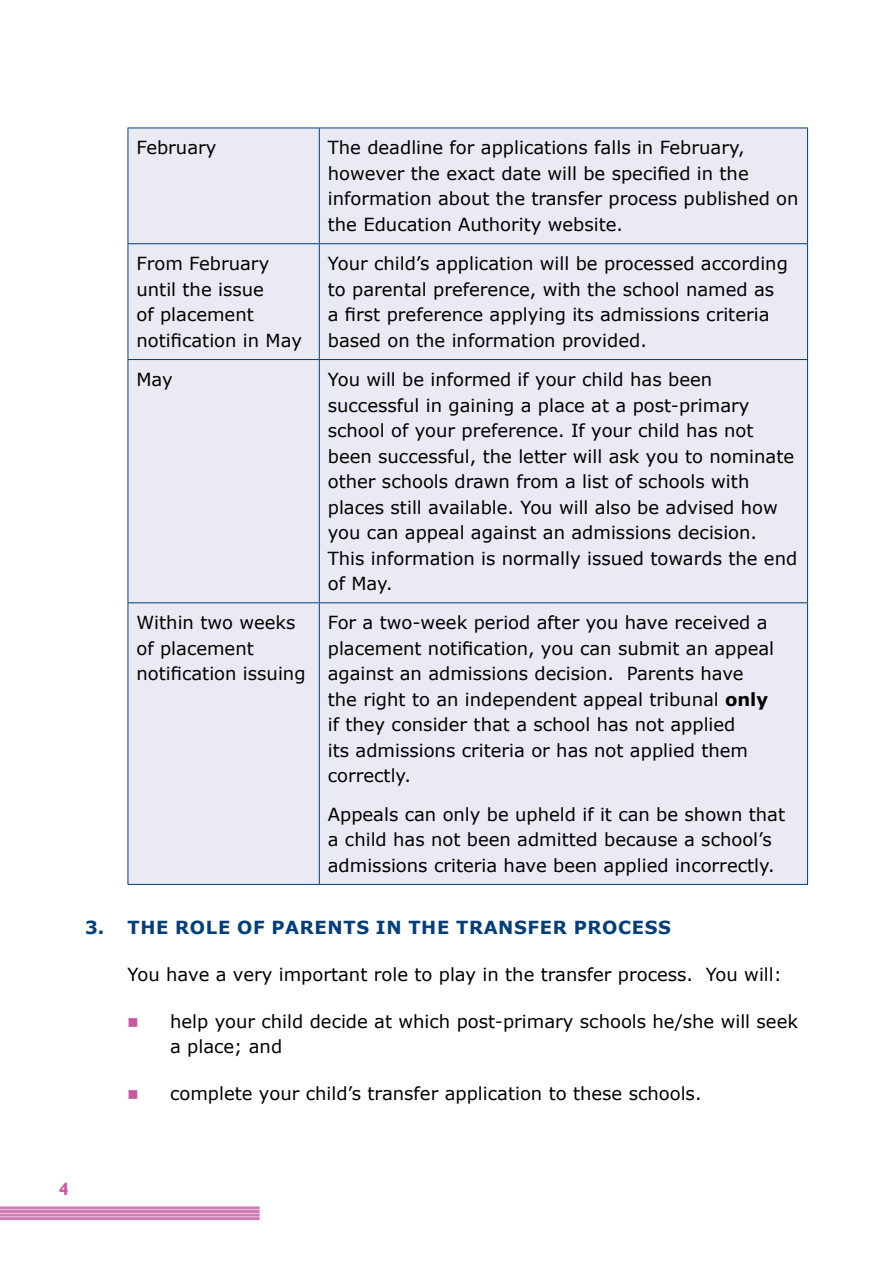
<style>
.page{position:relative;width:893px;height:1263px;background:#fff}
.page>*{position:absolute;margin:0;border:0;box-sizing:border-box;transform-origin:0 0}
.Table_Para{font:18px/25.5px "Verdana";color:#000}
.Para_-_ww___10{font:18px "Verdana";color:#000}
.Hdg_-_Para{font:700 18px "Verdana";letter-spacing:.035em;color:#003e7e}
.t1{font:700 18px "Gill Sans";color:#c859a1}
.s1{font-weight:700}
</style>
<div class="page">
<svg style="left:0;top:1209px;width:260px;height:12px"></svg>
<hr style="left:0;top:1217px;width:260px;height:3px;background:#d07ab2">
<hr style="left:0;top:1213px;width:260px;height:3px;background:#d07ab2">
<hr style="left:0;top:1210px;width:260px;height:3px;background:#d07ab2">
<hr style="left:0;top:1206px;width:260px;height:3px;background:#d07ab2">
<div style="left:129px;top:129px;width:678px;height:755px;background:#e9eaf3"></div>
<hr style="left:128px;top:128px;width:191px;height:1px;background:#003e7e">
<hr style="left:128px;top:128px;width:1px;height:115px;background:#003e7e">
<hr style="left:319px;top:128px;width:489px;height:1px;background:#003e7e">
<hr style="left:319px;top:128px;width:1px;height:115px;background:#003e7e">
<hr style="left:807px;top:128px;width:1px;height:115px;background:#003e7e">
<hr style="left:128px;top:243px;width:191px;height:1px;background:#003e7e">
<hr style="left:128px;top:244px;width:1px;height:115px;background:#003e7e">
<hr style="left:319px;top:243px;width:489px;height:1px;background:#003e7e">
<hr style="left:319px;top:244px;width:1px;height:115px;background:#003e7e">
<hr style="left:807px;top:244px;width:1px;height:115px;background:#003e7e">
<hr style="left:128px;top:359px;width:191px;height:1px;background:#003e7e">
<hr style="left:128px;top:360px;width:1px;height:242px;background:#003e7e">
<hr style="left:319px;top:359px;width:489px;height:1px;background:#003e7e">
<hr style="left:319px;top:360px;width:1px;height:242px;background:#003e7e">
<hr style="left:807px;top:360px;width:1px;height:242px;background:#003e7e">
<hr style="left:128px;top:602px;width:191px;height:1px;background:#003e7e">
<hr style="left:128px;top:603px;width:1px;height:281px;background:#003e7e">
<hr style="left:319px;top:602px;width:489px;height:1px;background:#003e7e">
<hr style="left:319px;top:603px;width:1px;height:281px;background:#003e7e">
<hr style="left:807px;top:603px;width:1px;height:281px;background:#003e7e">
<hr style="left:128px;top:884px;width:191px;height:1px;background:#003e7e">
<hr style="left:319px;top:884px;width:489px;height:1px;background:#003e7e">
<p class="Table_Para" style="left:136px;top:135px;width:82px">February</p>
<p class="Table_Para" style="left:328px;top:135px;width:472px">The deadline for applications falls in February, however the exact date will be specified in the information about the transfer process published on the Education Authority website.</p>
<p class="Table_Para" style="left:136px;top:251px;width:167px">From February until the issue<br>of placement notification in May</p>
<p class="Table_Para" style="left:328px;top:251px;width:462px">Your child’s application will be processed according to parental preference, with the school named as a first preference applying its admissions criteria based on the information provided.</p>
<p class="Table_Para" style="left:136px;top:367px;width:38px">May</p>
<p class="Table_Para" style="left:328px;top:367px;width:471px">You will be informed if your child has been successful in gaining a place at a post-primary school of your preference. If your child has not been successful, the letter will ask you to nominate other schools drawn from a list of schools with places still available. You will also be advised how you can appeal against an admissions decision.<br>This information is normally issued towards the end of May.</p>
<p class="Table_Para" style="left:136px;top:610px;width:171px">Within two weeks of placement notification issuing</p>
<p class="Table_Para" style="left:328px;top:610px;width:448px">For a two-week period after you have received a placement notification, you can submit an appeal against an admissions decision. Parents have the right to an independent appeal tribunal <span class="s1">only </span>if they consider that a school has not applied<br>its admissions criteria or has not applied them correctly.</p>
<p class="Table_Para" style="left:328px;top:801px;width:459px">Appeals can only be upheld if it can be shown that a child has not been admitted because a school’s admissions criteria have been applied incorrectly.</p>
<p class="Hdg_-_Para" style="left:85px;top:915px;width:587px">3. THE ROLE OF PARENTS IN THE TRANSFER PROCESS</p>
<p class="Para_-_ww___10" style="left:128px;top:962px;width:656px">You have a very important role to play in the transfer process. You will:</p>
<p class="Table_Para" style="left:170px;top:1008px;width:629px">help your child decide at which post-primary schools he/she will seek a place; and</p>
<p class="Table_Para" style="left:170px;top:1080px;width:533px">complete your child’s transfer application to these schools.</p>
<p class="t1" style="left:59px;top:1178px;width:11px">4</p>
</div>
